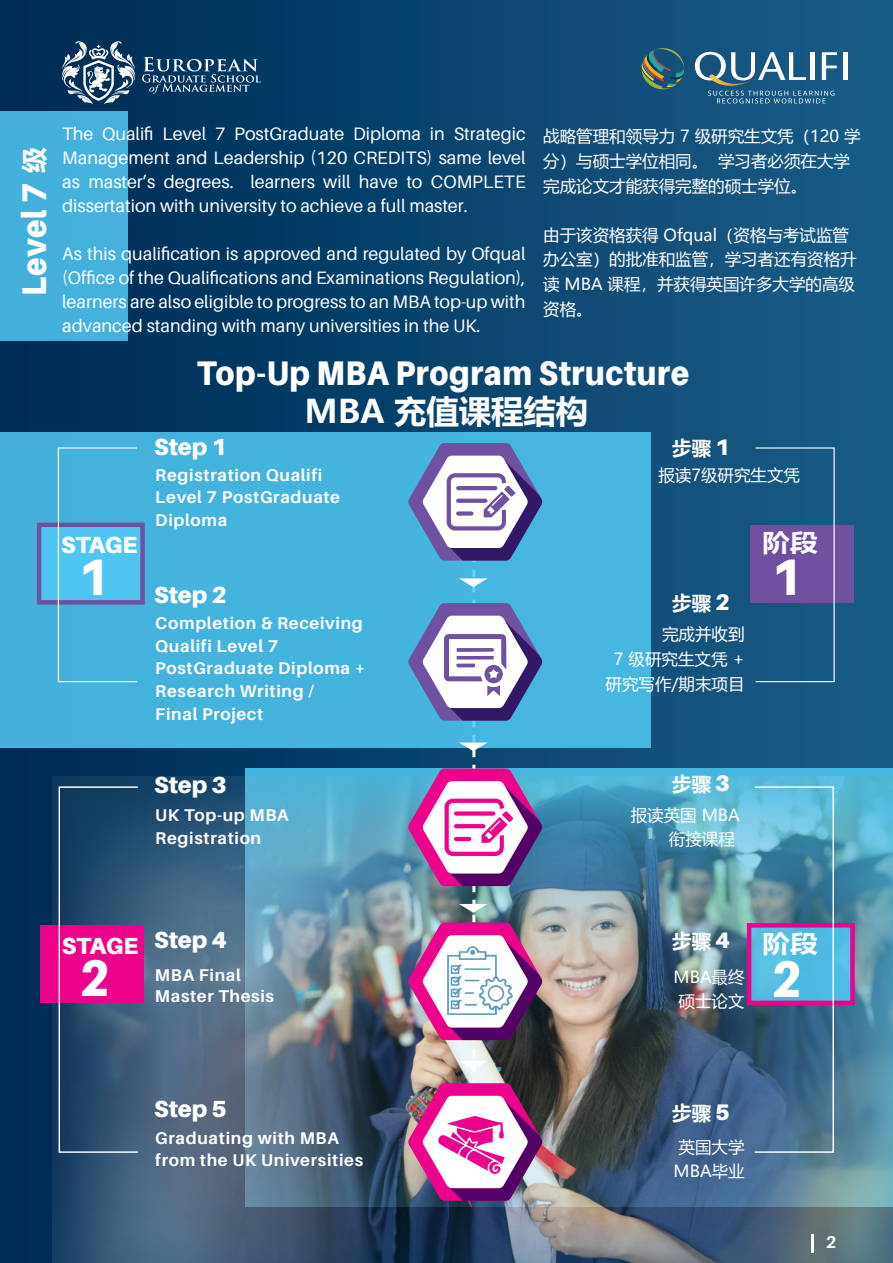
<style>
.page{position:relative;width:893px;height:1263px;background:#fff}
.page>*{position:absolute;margin:0;border:0;box-sizing:border-box;transform-origin:0 0}
.t1{font:900 51.45px "Aileron";color:#fff;scale:.9 1}
.t2{font:900 34.2px "Aileron";letter-spacing:.02em;color:#fff;scale:.9 1}
.t3{font:700 32.4px "Microsoft Ya Hei";color:#fff}
.t4{font:700 25.95px "Microsoft Ya Hei";color:#fff}
.t5{font:700 23.85px "Microsoft Ya Hei";color:#fff;scale:1.15 1}
.t6{font:900 23.4px "Aileron";color:#fff}
.t7{font:700 19.5px "Microsoft Ya Hei";color:#fff}
.t8{font:18px/24px "Aileron";color:#fff;text-align:justify}
.t9{font:700 16.95px/22.5px "Aileron";letter-spacing:.04em;color:#fff}
.t10{font:16.5px/24.6px "Microsoft Ya Hei";color:#fff}
.s1{font-family:"Aileron";font-weight:900;font-size:22.5px}
</style>
<div class="page">
<div style="left:0;top:0;width:893px;height:1263px;background:linear-gradient(to right,#002b55,#195f8a)"></div>
<img style="left:53px;top:776px;width:840px;height:487px">
<div style="left:0;top:112px;width:128px;height:229px;background:#44b1dc"></div>
<div style="left:0;top:433px;width:651px;height:315px;background:#44b3de"></div>
<img style="left:408px;top:443px;width:134px;height:758px">
<div style="left:39px;top:525px;width:104px;height:77px;background:#51caf5"></div>
<div style="left:37px;top:522px;width:108px;height:83px;border:4px solid #7051a1"></div>
<div style="left:58px;top:447px;width:80px;height:235px;border:1px solid #fff"></div>
<div style="left:40px;top:925px;width:103px;height:78px;background:#ed028c"></div>
<div style="left:59px;top:786px;width:80px;height:367px;border:1px solid #fff"></div>
<div style="left:750px;top:525px;width:103px;height:77px;background:#7051a1"></div>
<div style="left:749px;top:925px;width:103px;height:78px;background:linear-gradient(to right,#56bfe3,#4bbbe5)"></div>
<svg style="left:62px;top:40px;width:73px;height:64px"></svg>
<svg style="left:142px;top:57px;width:119px;height:37px"></svg>
<svg style="left:641px;top:47px;width:43px;height:43px"></svg>
<hr style="left:843px;top:52px;width:4px;height:28px;background:#fff">
<svg style="left:695px;top:52px;width:142px;height:51px"></svg>
<div style="left:747px;top:923px;width:108px;height:82px;border:4px solid #ed028c"></div>
<div style="left:754px;top:786px;width:80px;height:367px;border:1px solid #fff"></div>
<svg style="left:812px;top:1234px;width:2px;height:18px"></svg>
<h3 class="t4" style="left:16px;top:173px;width:27px;rotate:-90deg">级</h3>
<h2 class="t2" style="left:14px;top:296px;width:127px;rotate:-90deg">Level 7</h2>
<p class="t8" style="left:62px;top:122px;width:465px">The Qualifi Level 7 PostGraduate Diploma in Strategic Management and Leadership (120 CREDITS) same level as master’s degrees. learners will have to COMPLETE dissertation with university to achieve a full master.</p>
<p class="t8" style="left:62px;top:242px;width:465px">As this qualification is approved and regulated by Ofqual (Office of the Qualifications and Examinations Regulation), learners are also eligible to progress to an MBA top-up with advanced standing with many universities in the UK.</p>
<h2 class="t2" style="left:197px;top:353px;width:548px">Top-Up MBA Program Structure</h2>
<p class="t10" style="left:543px;top:124px;width:319px">战略管理和领导力 7 级研究生文凭（120 学分）与硕士学位相同。 学习者必须在大学完成论文才能获得完整的硕士学位。</p>
<p class="t10" style="left:543px;top:222px;width:315px">由于该资格获得 Ofqual（资格与考试监管办公室）的批准和监管，学习者还有资格升读 MBA 课程，并获得英国许多大学的高级资格。</p>
<p class="t6" style="left:61px;top:532px;width:78px">STAGE</p>
<h1 class="t1" style="left:78px;top:547px;width:35px">1</h1>
<p class="t6" style="left:154px;top:434px;width:75px">Step 1</p>
<h3 class="t3" style="left:305px;top:389px;width:285px">MBA 充值课程结构</h3>
<p class="t9" style="left:155px;top:464px;width:186px">Registration Qualifi<br>Level 7 PostGraduate<br>Diploma</p>
<p class="t6" style="left:154px;top:581px;width:75px">Step 2</p>
<p class="t9" style="left:155px;top:612px;width:212px">Completion &amp; Receiving<br>Qualifi Level 7<br>PostGraduate Diploma +<br>Research Writing /<br>Final Project</p>
<p class="t7" style="left:672px;top:435px;width:59px">步骤 <span class="s1">1</span></p>
<p class="t10" style="left:658px;top:462px;width:143px">报读7级研究生文凭</p>
<p class="t7" style="left:672px;top:589px;width:59px">步骤 <span class="s1">2</span></p>
<p class="t10" style="left:606px;top:621px;width:141px;text-align:right">完成并收到<br>7 级研究生文凭 +研究写作/期末项目</p>
<h3 class="t5" style="left:763px;top:526px;width:49px">阶段</h3>
<h1 class="t1" style="left:771px;top:547px;width:35px">1</h1>
<p class="t6" style="left:154px;top:771px;width:75px">Step 3</p>
<p class="t9" style="left:155px;top:804px;width:135px">UK Top-up MBA<br>Registration</p>
<p class="t7" style="left:672px;top:771px;width:59px">步骤 <span class="s1">3</span></p>
<p class="t10" style="left:631px;top:802px;width:110px;text-align:right">报读英国 MBA衔接课程</p>
<p class="t6" style="left:62px;top:932px;width:78px">STAGE</p>
<h1 class="t1" style="left:79px;top:948px;width:35px">2</h1>
<p class="t6" style="left:154px;top:926px;width:75px">Step 4</p>
<p class="t9" style="left:155px;top:965px;width:121px;line-height:21.3px">MBA Final<br>Master Thesis</p>
<p class="t7" style="left:672px;top:928px;width:59px">步骤 <span class="s1">4</span></p>
<p class="t10" style="left:673px;top:964px;width:73px;text-align:center">MBA最终硕士论文</p>
<h3 class="t5" style="left:763px;top:927px;width:49px">阶段</h3>
<h1 class="t1" style="left:771px;top:948px;width:35px">2</h1>
<p class="t6" style="left:154px;top:1095px;width:75px">Step 5</p>
<p class="t9" style="left:155px;top:1127px;width:209px">Graduating with MBA from the UK Universities</p>
<p class="t7" style="left:672px;top:1100px;width:59px">步骤 <span class="s1">5</span></p>
<p class="t10" style="left:673px;top:1134px;width:73px;text-align:center">英国大学<br>MBA毕业</p>
<p class="t9" style="left:826px;top:1231px;width:12px">2</p>
</div>
